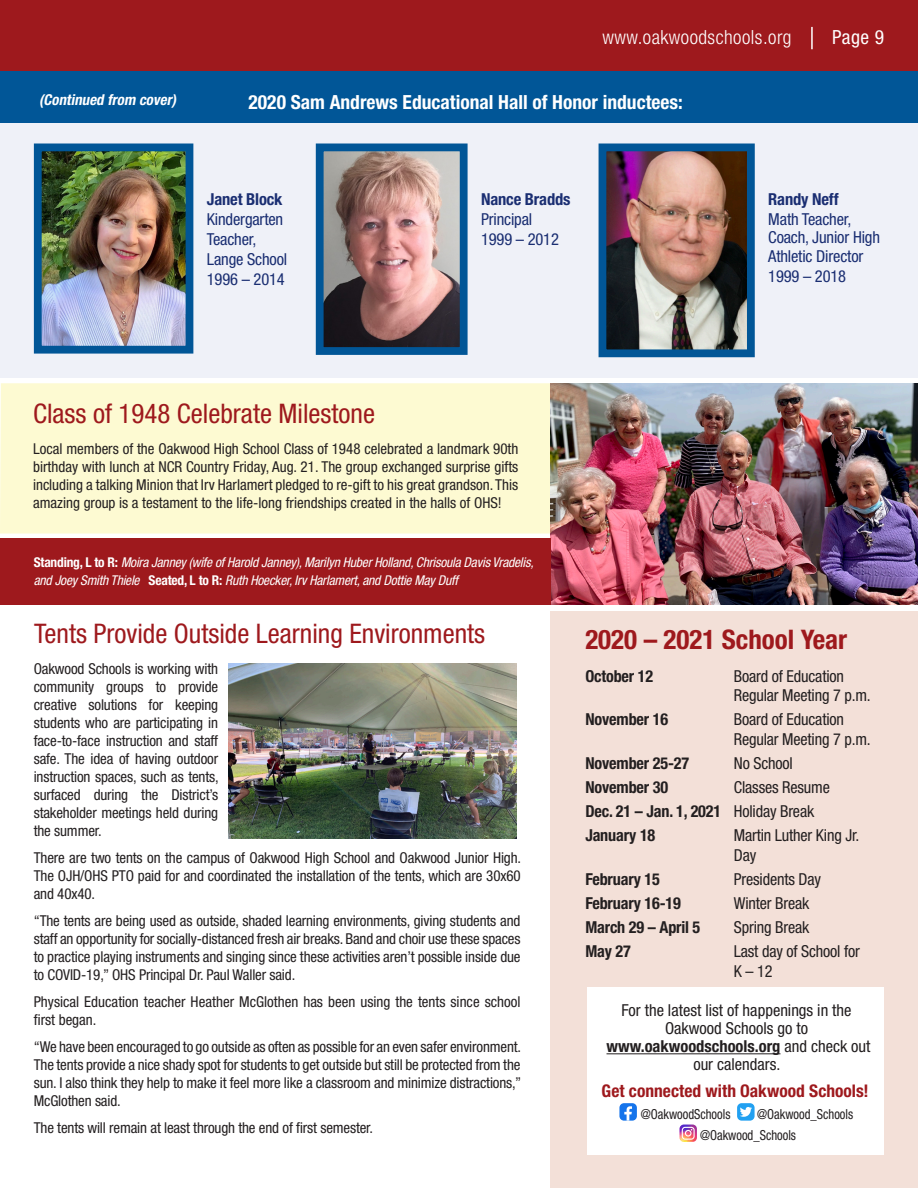
<style>
.page{position:relative;width:918px;height:1188px;background:#fff}
.page>*{position:absolute;margin:0;border:0;box-sizing:border-box;transform-origin:0 0}
.School_Head{font:condensed 27px "Helvetica Neue LT Std";color:#9e191d}
.t1{font:700 condensed 27px "Helvetica Neue LT Std";color:#9e191d}
.t2{font:700 condensed 19.5px "Helvetica Neue LT Std";color:#fff}
.t3{font:300 condensed 19.5px "Helvetica Neue LT Std";letter-spacing:.025em;color:#fff}
.t4{font:condensed 19.5px "Helvetica Neue LT Std";color:#fff}
.School_Head-2{font:700 condensed 17.4px "Helvetica Neue LT Std";color:#9e191d}
.Body_Copy{font:condensed 16.5px/19.5px "Helvetica Neue LT Std";letter-spacing:-.01em;color:#231f20}
.Body_Copy-2{font:700 condensed 16.5px "Helvetica Neue LT Std";letter-spacing:-.01em;color:#231f20}
.t5{font:condensed 16.5px/19.8px "Helvetica Neue LT Std";letter-spacing:-.01em;color:#1a2e72}
.Body_Copy_small{font:condensed 16.5px/18px "Helvetica Neue LT Std";color:#231f20;text-align:center}
.t6{font:700 condensed 16.5px "Helvetica Neue LT Std";letter-spacing:-.01em;color:#1a2e72}
.t7{font:condensed 15px/18px "Helvetica Neue LT Std";letter-spacing:-.01em;color:#231f20;text-align:justify}
.Body_Copy-3{font:italic 700 condensed 15px "Helvetica Neue LT Std";color:#fff}
.Body_Copy-4{font:condensed 13.8px "Helvetica Neue LT Std";color:#231f20;scale:.91 1}
.t8{font:italic condensed 13.5px/18px "Helvetica Neue LT Std";letter-spacing:-.015em;color:#fff}
.s1{font-weight:700}
.s2{font-weight:700;font-style:normal}
.s3{font-weight:400}
</style>
<div class="page">
<div style="left:0;top:71px;width:918px;height:307px;background:#eff1f8"></div>
<div style="left:0;top:383px;width:551px;height:151px;background:#fdfad2"></div>
<img style="left:551px;top:383px;width:367px;height:222px">
<div style="left:551px;top:611px;width:367px;height:577px;background:#f3e0d8"></div>
<div style="left:588px;top:987px;width:296px;height:167px;background:#fff"></div>
<div style="left:619px;top:1103px;width:18px;height:18px;background:#1574eb;border-radius:5px"></div>
<svg style="left:624px;top:1106px;width:8px;height:15px"></svg>
<div style="left:737px;top:1103px;width:18px;height:18px;background:#21a0f1;border-radius:5px"></div>
<svg style="left:740px;top:1107px;width:12px;height:10px"></svg>
<svg style="left:679px;top:1125px;width:18px;height:17px"></svg>
<hr style="left:607px;top:1053px;width:173px;height:1px;background:#231f20">
<img style="left:43px;top:153px;width:141px;height:192px">
<div style="left:34px;top:144px;width:159px;height:210px;border:8px solid #015697"></div>
<img style="left:325px;top:153px;width:134px;height:193px">
<div style="left:316px;top:144px;width:152px;height:211px;border:8px solid #015697"></div>
<img style="left:608px;top:153px;width:138px;height:195px">
<div style="left:599px;top:144px;width:156px;height:213px;border:8px solid #015697"></div>
<img style="left:228px;top:663px;width:288px;height:176px">
<div style="left:0;top:538px;width:551px;height:67px;background:#9e191d"></div>
<div style="left:0;top:71px;width:918px;height:52px;background:#015697"></div>
<div style="left:0;top:0;width:918px;height:71px;background:#9e191d"></div>
<hr style="left:811px;top:27px;width:2px;height:22px;background:#fff">
<p class="Body_Copy-3" style="left:39px;top:91px;width:139px">(Continued from cover)</p>
<h2 class="t3" style="left:602px;top:26px;width:191px">www.oakwoodschools.org</h2>
<h2 class="t4" style="left:832px;top:26px;width:54px">Page 9</h2>
<p class="t2" style="left:249px;top:90px;width:436px">2020 Sam Andrews Educational Hall of Honor inductees:</p>
<p class="t5" style="left:207px;top:189px;width:82px"><span class="s1">Janet Block<br></span>Kindergarten<br>Teacher,<br>Lange School<br>1996 – 2014</p>
<p class="t6" style="left:481px;top:189px;width:91px">Nance Bradds</p>
<p class="t5" style="left:481px;top:209px;width:53px">Principal</p>
<p class="t5" style="left:481px;top:229px;width:79px">1999 – 2012</p>
<p class="t6" style="left:768px;top:189px;width:72px">Randy Neff</p>
<p class="t5" style="left:768px;top:210px;width:113px;line-height:18.3px">Math Teacher,<br>Coach, Junior High<br>Athletic Director</p>
<p class="t5" style="left:768px;top:266px;width:79px">1999 – 2018</p>
<p class="School_Head" style="left:33px;top:397px;width:343px">Class of 1948 Celebrate Milestone</p>
<p class="t7" style="left:33px;top:440px;width:487px">Local members of the Oakwood High School Class of 1948 celebrated a landmark 90th birthday with lunch at NCR Country Friday, Aug. 21. The group exchanged surprise gifts including a talking Minion that Irv Harlamert pledged to re-gift to his great grandson. This amazing group is a testament to the life-long friendships created in the halls of OHS!</p>
<p class="t8" style="left:34px;top:554px;width:501px"><span class="s2">Standing, L to R:</span> Moira Janney (wife of Harold Janney), Marilyn Huber Holland, Chrisoula Davis Vradelis, and Joey Smith Thiele <span class="s2">Seated, L to R:</span> Ruth Hoecker, Irv Harlamert, and Dottie May Duff</p>
<p class="School_Head" style="left:34px;top:618px;width:453px">Tents Provide Outside Learning Environments</p>
<p class="t7" style="left:34px;top:660px;width:186px">Oakwood Schools is working with community groups to provide creative solutions for keeping students who are participating in face-to-face instruction and staff safe. The idea of having outdoor instruction spaces, such as tents, surfaced during the District’s stakeholder meetings held during the summer.</p>
<p class="t7" style="left:34px;top:849px;width:489px">There are two tents on the campus of Oakwood High School and Oakwood Junior High.<br>The OJH/OHS PTO paid for and coordinated the installation of the tents, which are 30x60 and 40x40.</p>
<p class="t7" style="left:34px;top:912px;width:488px">“The tents are being used as outside, shaded learning environments, giving students and staff an opportunity for socially-distanced fresh air breaks. Band and choir use these spaces to practice playing instruments and singing since these activities aren’t possible inside due to COVID-19,” OHS Principal Dr. Paul Waller said.</p>
<p class="t7" style="left:34px;top:993px;width:488px">Physical Education teacher Heather McGlothen has been using the tents since school first began.</p>
<p class="t7" style="left:34px;top:1037px;width:489px">“We have been encouraged to go outside as often as possible for an even safer environment.<br>The tents provide a nice shady spot for students to get outside but still be protected from the sun. I also think they help to make it feel more like a classroom and minimize distractions,” McGlothen said.</p>
<p class="t7" style="left:34px;top:1118px;width:341px">The tents will remain at least through the end of first semester.</p>
<p class="t1" style="left:585px;top:623px;width:263px">2020 – 2021 School Year</p>
<p class="Body_Copy-2" style="left:585px;top:666px;width:69px">October 12</p>
<p class="Body_Copy" style="left:734px;top:666px;width:138px">Board of Education<br>Regular Meeting 7 p.m.</p>
<p class="Body_Copy-2" style="left:585px;top:710px;width:84px">November 16</p>
<p class="Body_Copy" style="left:734px;top:710px;width:138px">Board of Education<br>Regular Meeting 7 p.m.</p>
<p class="Body_Copy-2" style="left:585px;top:753px;width:105px">November 25-27</p>
<p class="Body_Copy" style="left:734px;top:753px;width:60px">No School</p>
<p class="Body_Copy-2" style="left:585px;top:777px;width:84px">November 30</p>
<p class="Body_Copy" style="left:734px;top:777px;width:98px">Classes Resume</p>
<p class="Body_Copy-2" style="left:585px;top:801px;width:230px">Dec. 21 – Jan. 1, 2021 <span class="s3">Holiday Break</span></p>
<p class="Body_Copy-2" style="left:585px;top:825px;width:72px">January 18</p>
<p class="Body_Copy" style="left:734px;top:826px;width:127px">Martin Luther King Jr.<br>Day</p>
<p class="Body_Copy-2" style="left:585px;top:869px;width:76px">February 15</p>
<p class="Body_Copy" style="left:734px;top:869px;width:89px">Presidents Day</p>
<p class="Body_Copy-2" style="left:585px;top:893px;width:97px">February 16-19</p>
<p class="Body_Copy" style="left:734px;top:893px;width:77px">Winter Break</p>
<p class="Body_Copy-2" style="left:585px;top:917px;width:117px">March 29 – April 5</p>
<p class="Body_Copy" style="left:734px;top:917px;width:77px">Spring Break</p>
<p class="Body_Copy-2" style="left:585px;top:941px;width:47px">May 27</p>
<p class="Body_Copy" style="left:734px;top:941px;width:128px">Last day of School for<br>K – 12</p>
<p class="Body_Copy_small" style="left:607px;top:1001px;width:266px">For the latest list of happenings in the<br>Oakwood Schools go to <span class="s1">www.oakwoodschools.org</span> and check out our calendars.</p>
<p class="School_Head-2" style="left:602px;top:1080px;width:269px">Get connected with Oakwood Schools!</p>
<p class="Body_Copy-4" style="left:641px;top:1106px;width:100px">@OakwoodSchools</p>
<p class="Body_Copy-4" style="left:757px;top:1106px;width:107px">@Oakwood_Schools</p>
<p class="Body_Copy-4" style="left:700px;top:1127px;width:107px">@Oakwood_Schools</p>
</div>
